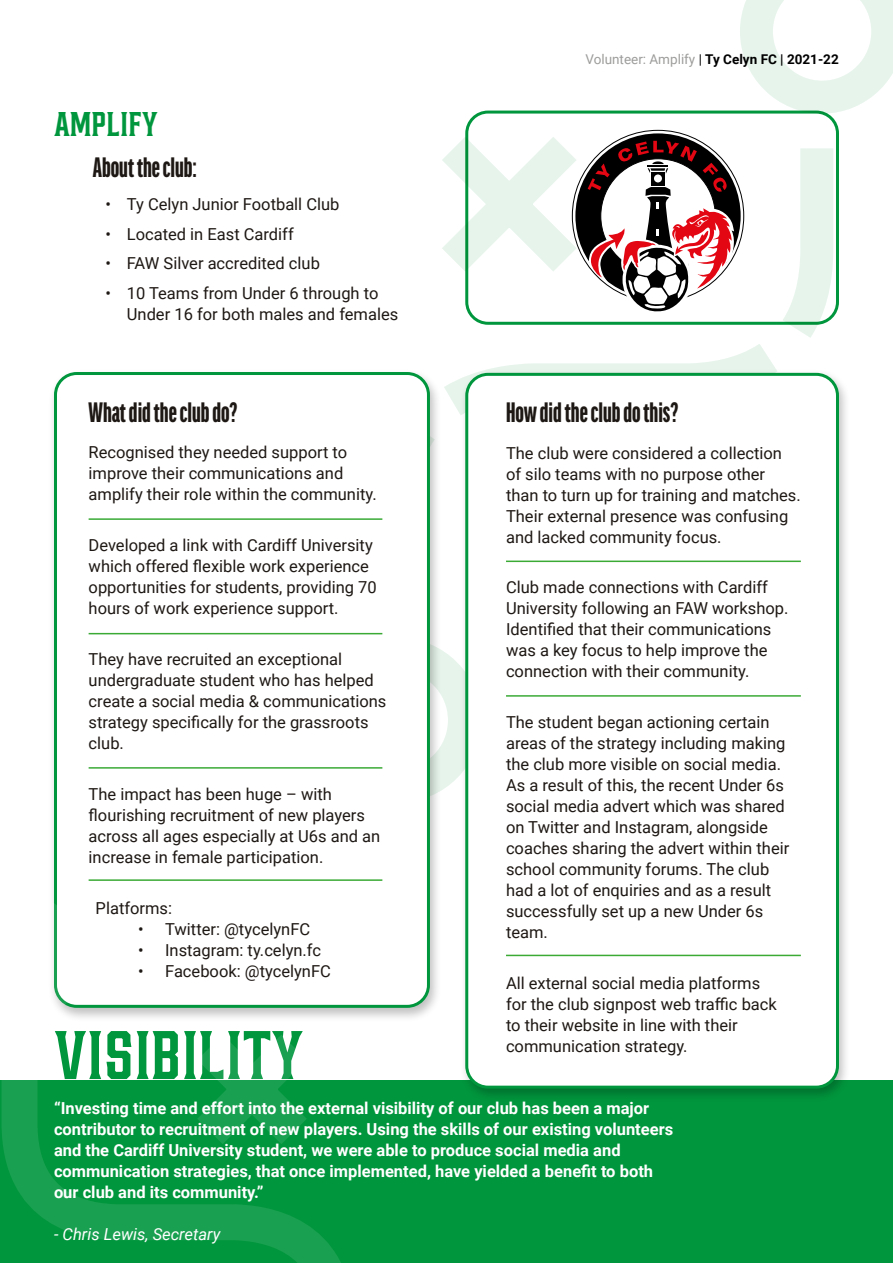
<style>
.page{position:relative;width:893px;height:1263px;background:#fff}
.page>*{position:absolute;margin:0;border:0;box-sizing:border-box;transform-origin:0 0}
.t1{font:700 60px "Draig";color:#00963d}
.t2{font:900 30px "Good Headline Pro Comp";color:#1e1814}
.t3{font:700 30px "Draig";color:#00963d}
.t4{font:16.5px/21px "Roboto";color:#1e1814}
.t5{font:700 16.5px/21px "Roboto";color:#fff}
.t6{font:italic 16.5px "Roboto";color:#fff}
.t7{font:13.5px "Roboto";color:#9d9d9c}
.s1{color:#000}
.s2{font-weight:700;color:#000}
</style>
<div class="page">
<svg style="left:442px;top:0;width:451px;height:790px"></svg>
<svg style="left:442px;top:102px;width:422px;height:589px"></svg>
<div style="left:0;top:1080px;width:893px;height:183px;background:#00963d"></div>
<div style="left:48px;top:368px;width:394px;height:654px;background:#000;opacity:.25"></div>
<div style="left:56px;top:373px;width:372px;height:633px;background:#fff;border-radius:21px"></div>
<div style="left:54px;top:372px;width:376px;height:636px;border:3px solid #00963d;border-radius:21px"></div>
<div style="left:459px;top:369px;width:392px;height:734px;background:#000;opacity:.25"></div>
<div style="left:467px;top:374px;width:370px;height:713px;background:#fff;border-radius:21px"></div>
<div style="left:465px;top:373px;width:374px;height:716px;border:3px solid #00963d;border-radius:21px"></div>
<div style="left:465px;top:111px;width:374px;height:214px;border:3px solid #00963d;border-radius:21px"></div>
<hr style="left:89px;top:518px;width:293px;height:2px;background:#3aaa35">
<hr style="left:89px;top:633px;width:293px;height:1px;background:#3aaa35">
<hr style="left:89px;top:767px;width:293px;height:2px;background:#3aaa35">
<hr style="left:89px;top:879px;width:293px;height:2px;background:#3aaa35">
<hr style="left:506px;top:955px;width:295px;height:1px;background:#3aaa35">
<hr style="left:506px;top:695px;width:295px;height:2px;background:#3aaa35">
<svg style="left:48px;top:890px;width:357px;height:132px"></svg>
<svg style="left:1px;top:996px;width:344px;height:267px"></svg>
<hr style="left:506px;top:561px;width:295px;height:1px;background:#3aaa35">
<div style="left:575px;top:133px;width:166px;height:166px;background:#000;border-radius:50%"></div>
<svg style="left:588px;top:141px;width:149px;height:173px"></svg>
<h2 class="t3" style="left:54px;top:107px;width:105px">AMPLIFY</h2>
<h2 class="t2" style="left:93px;top:153px;width:106px">About the club:</h2>
<p class="t4" style="left:106px;top:193px;width:235px">• Ty Celyn Junior Football Club</p>
<p class="t4" style="left:106px;top:223px;width:190px">• Located in East Cardiff</p>
<p class="t4" style="left:106px;top:252px;width:216px">• FAW Silver accredited club</p>
<p class="t4" style="left:127px;top:282px;width:273px;text-indent:-21px">• 10 Teams from Under 6 through to<br>Under 16 for both males and females</p>
<p class="t7" style="left:585px;top:50px;width:255px">Volunteer: Amplify <span class="s1">|</span> <span class="s2">Ty Celyn FC | 2021-22</span></p>
<h2 class="t2" style="left:89px;top:398px;width:150px">What did the club do?</h2>
<h2 class="t2" style="left:506px;top:398px;width:174px">How did the club do this?</h2>
<p class="t4" style="left:89px;top:441px;width:290px">Recognised they needed support to improve their communications and amplify their role within the community.</p>
<p class="t4" style="left:89px;top:534px;width:290px">Developed a link with Cardiff University which offered flexible work experience opportunities for students, providing 70 hours of work experience support.</p>
<p class="t4" style="left:89px;top:648px;width:299px">They have recruited an exceptional undergraduate student who has helped create a social media &amp; communications strategy specifically for the grassroots club.</p>
<p class="t4" style="left:89px;top:783px;width:293px">The impact has been huge – with flourishing recruitment of new players across all ages especially at U6s and an increase in female participation.</p>
<p class="t4" style="left:96px;top:897px;width:78px">Platforms:</p>
<p class="t4" style="left:138px;top:918px;width:174px">• Twitter: @tycelynFC</p>
<p class="t4" style="left:138px;top:939px;width:184px">• Instagram: ty.celyn.fc</p>
<p class="t4" style="left:138px;top:960px;width:194px">• Facebook: @tycelynFC</p>
<h1 class="t1" style="left:54px;top:1020px;width:250px">VISIBILITY</h1>
<p class="t4" style="left:506px;top:441px;width:296px">The club were considered a collection of silo teams with no purpose other than to turn up for training and matches.<br>Their external presence was confusing and lacked community focus.</p>
<p class="t4" style="left:506px;top:576px;width:284px">Club made connections with Cardiff University following an FAW workshop.<br>Identified that their communications was a key focus to help improve the connection with their community.</p>
<p class="t4" style="left:506px;top:711px;width:285px">The student began actioning certain areas of the strategy including making the club more visible on social media.<br>As a result of this, the recent Under 6s social media advert which was shared on Twitter and Instagram, alongside coaches sharing the advert within their school community forums. The club had a lot of enquiries and as a result successfully set up a new Under 6s team.</p>
<p class="t4" style="left:506px;top:972px;width:272px">All external social media platforms for the club signpost web traffic back to their website in line with their communication strategy.</p>
<p class="t5" style="left:54px;top:1097px;width:621px">“Investing time and effort into the external visibility of our club has been a major contributor to recruitment of new players. Using the skills of our existing volunteers and the Cardiff University student, we were able to produce social media and communication strategies, that once implemented, have yielded a benefit to both our club and its community.”</p>
<p class="t6" style="left:54px;top:1222px;width:168px">- Chris Lewis, Secretary</p>
</div>
